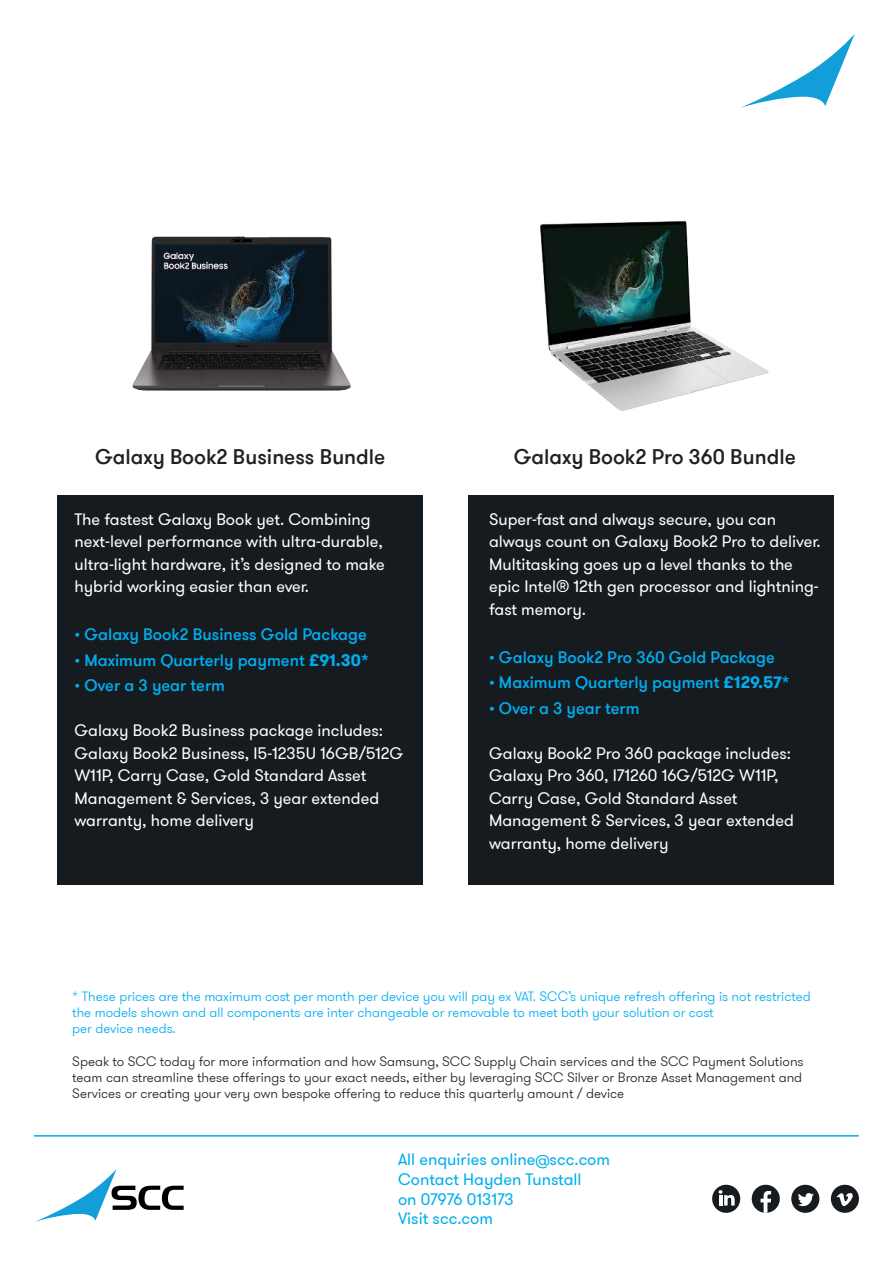
<style>
.page{position:relative;width:893px;height:1263px;background:#fff}
.page>*{position:absolute;margin:0;border:0;box-sizing:border-box;transform-origin:0 0}
.t1{font:500 21px "GT Walsheim Pro";color:#221f1f}
.t2{font:16.5px/22.5px "GT Walsheim Pro";color:#fff}
.t3{font:500 16.5px "GT Walsheim Pro";color:#00adef}
.t4{font:16.5px/19.8px "GT Walsheim Pro";color:#00adef}
.t5{font:300 13.5px/16.2px "GT Walsheim Pro";color:#221f1f;text-align:justify}
.t6{font:300 13.5px/16.2px "GT Walsheim Pro";color:#00adef}
.s1{font-weight:700}
</style>
<div class="page">
<svg style="left:34px;top:1169px;width:150px;height:53px"></svg>
<svg style="left:740px;top:33px;width:115px;height:75px"></svg>
<div style="left:712px;top:1185px;width:28px;height:28px;background:#161b20;border-radius:50%"></div>
<svg style="left:719px;top:1190px;width:16px;height:15px"></svg>
<div style="left:752px;top:1185px;width:28px;height:28px;background:#161b20;border-radius:50%"></div>
<svg style="left:760px;top:1191px;width:11px;height:22px"></svg>
<div style="left:791px;top:1185px;width:28px;height:28px;background:#161b20;border-radius:50%"></div>
<svg style="left:798px;top:1193px;width:16px;height:13px"></svg>
<div style="left:831px;top:1185px;width:28px;height:28px;background:#161b20;border-radius:50%"></div>
<svg style="left:837px;top:1193px;width:16px;height:13px"></svg>
<hr style="left:34px;top:1135px;width:825px;height:1px;background:#00adef">
<div style="left:57px;top:495px;width:366px;height:390px;background:#161b20"></div>
<div style="left:468px;top:495px;width:365px;height:390px;background:#161b20"></div>
<img style="left:132px;top:236px;width:219px;height:155px">
<img style="left:540px;top:221px;width:229px;height:190px">
<p class="t1" style="left:95px;top:449px;width:292px">Galaxy Book2 Business Bundle</p>
<p class="t1" style="left:514px;top:449px;width:283px">Galaxy Book2 Pro 360 Bundle</p>
<p class="t2" style="left:74px;top:509px;width:312px">The fastest Galaxy Book yet. Combining next-level performance with ultra-durable, ultra-light hardware, it’s designed to make hybrid working easier than ever.</p>
<p class="t3" style="left:74px;top:628px;width:294px">• Galaxy Book2 Business Gold Package</p>
<p class="t3" style="left:74px;top:654px;width:296px">• Maximum Quarterly payment <span class="s1">£91.30*</span></p>
<p class="t3" style="left:74px;top:679px;width:152px">• Over a 3 year term</p>
<p class="t2" style="left:74px;top:720px;width:330px">Galaxy Book2 Business package includes:<br>Galaxy Book2 Business, I5-1235U 16GB/512G W11P, Carry Case, Gold Standard Asset Management &amp; Services, 3 year extended warranty, home delivery</p>
<p class="t2" style="left:489px;top:509px;width:333px">Super-fast and always secure, you can always count on Galaxy Book2 Pro to deliver.<br>Multitasking goes up a level thanks to the epic Intel® 12th gen processor and lightning&shy;fast memory.</p>
<p class="t3" style="left:489px;top:651px;width:287px">• Galaxy Book2 Pro 360 Gold Package</p>
<p class="t3" style="left:489px;top:676px;width:302px">• Maximum Quarterly payment <span class="s1">£129.57*</span></p>
<p class="t3" style="left:489px;top:702px;width:152px">• Over a 3 year term</p>
<p class="t2" style="left:489px;top:743px;width:306px">Galaxy Book2 Pro 360 package includes:<br>Galaxy Pro 360, I71260 16G/512G W11P, Carry Case, Gold Standard Asset Management &amp; Services, 3 year extended warranty, home delivery</p>
<p class="t6" style="left:72px;top:988px;width:740px">* These prices are the maximum cost per month per device you will pay ex VAT. SCC’s unique refresh offering is not restricted the models shown and all components are inter changeable or removable to meet both your solution or cost<br>per device needs.</p>
<p class="t5" style="left:72px;top:1053px;width:733px">Speak to SCC today for more information and how Samsung, SCC Supply Chain services and the SCC Payment Solutions team can streamline these offerings to your exact needs, either by leveraging SCC Silver or Bronze Asset Management and Services or creating your very own bespoke offering to reduce this quarterly amount / device</p>
<p class="t4" style="left:398px;top:1151px;width:214px">All enquiries online@scc.com<br>Contact Hayden Tunstall<br>on 07976 013173<br>Visit scc.com</p>
</div>
